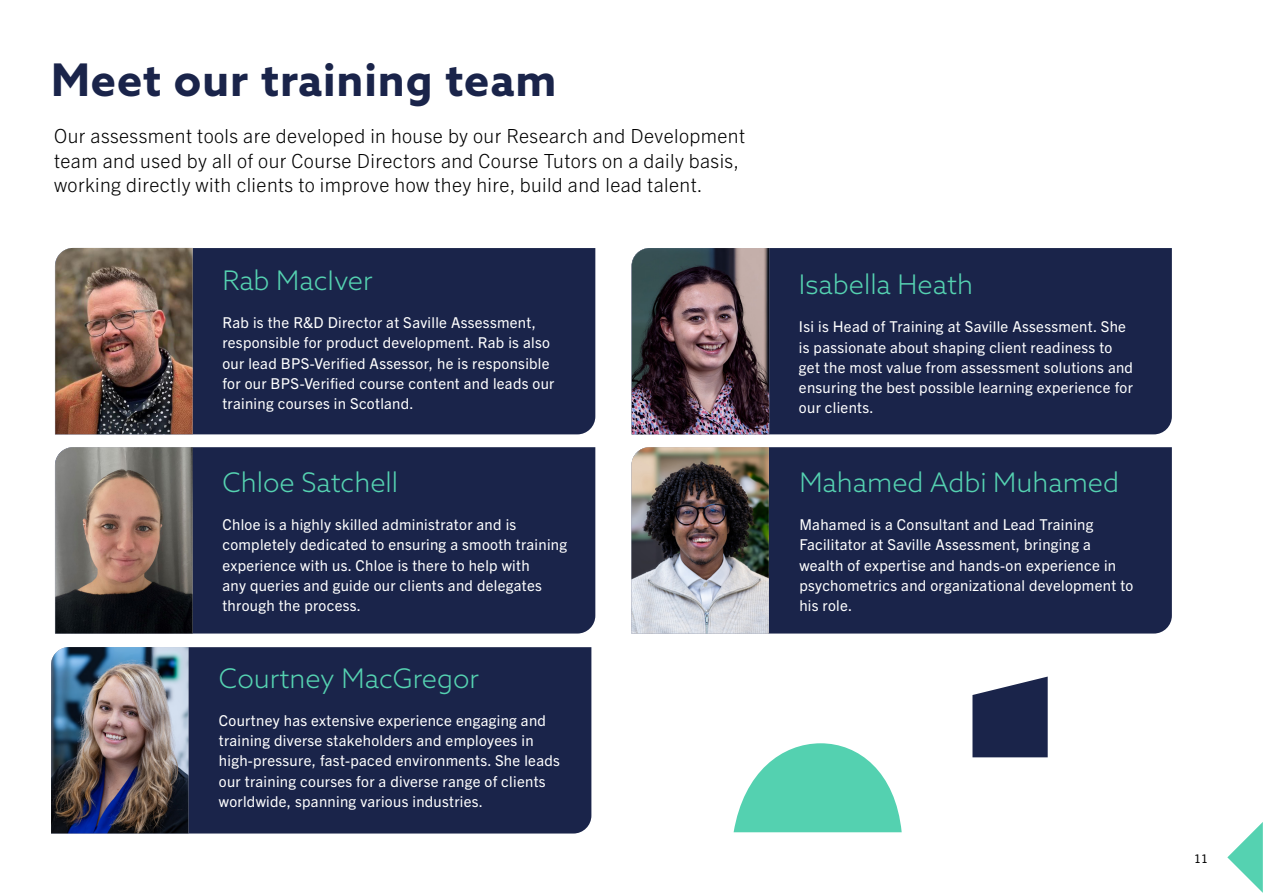
<style>
.page{position:relative;width:1263px;height:893px;background:#fff}
.page>*{position:absolute;margin:0;border:0;box-sizing:border-box;transform-origin:0 0}
.Title_Headline_30_36{font:700 45px "Azo Sans";letter-spacing:.02em;color:#1a244a}
.Subhead_18_21{font:300 27px "Azo Sans";color:#55d2b1}
.Intro_13_16_5{font:300 19.5px/24.8px "Trade Gothic Next LT Pro";letter-spacing:.02em;color:#000}
.Body_10_12_5{font:15px/20.2px "Trade Gothic Next LT Pro";letter-spacing:.02em;color:#fff}
.t1{font:12px "Trade Gothic Next LT Pro";color:#000}
</style>
<div class="page">
<svg style="left:1227px;top:822px;width:36px;height:71px"></svg>
<div style="left:193px;top:248px;width:402px;height:186px;background:#1a244a"></div>
<div style="left:193px;top:447px;width:402px;height:186px;background:#1a244a"></div>
<div style="left:769px;top:447px;width:403px;height:186px;background:#1a244a"></div>
<div style="left:631px;top:248px;width:541px;height:186px;background:#1a244a"></div>
<div style="left:188px;top:647px;width:403px;height:186px;background:#1a244a"></div>
<img style="left:55px;top:248px;width:138px;height:186px">
<img style="left:51px;top:647px;width:137px;height:186px">
<img style="left:55px;top:447px;width:138px;height:186px">
<img style="left:631px;top:447px;width:138px;height:186px">
<img style="left:632px;top:248px;width:137px;height:186px">
<svg style="left:972px;top:677px;width:76px;height:80px;background:#353e5f"></svg>
<svg style="left:734px;top:743px;width:168px;height:89px"></svg>
<p class="Title_Headline_30_36" style="left:51px;top:50px;width:507px">Meet our training team</p>
<p class="Intro_13_16_5" style="left:54px;top:122px;width:693px">Our assessment tools are developed in house by our Research and Development team and used by all of our Course Directors and Course Tutors on a daily basis, working directly with clients to improve how they hire, build and lead talent.</p>
<p class="Subhead_18_21" style="left:222px;top:263px;width:152px">Rab MacIver</p>
<p class="Body_10_12_5" style="left:222px;top:311px;width:334px">Rab is the R&amp;D Director at Saville Assessment, responsible for product development. Rab is also our lead BPS-Verified Assessor, he is responsible for our BPS-Verified course content and leads our training courses in Scotland.</p>
<p class="Subhead_18_21" style="left:222px;top:465px;width:177px">Chloe Satchell</p>
<p class="Body_10_12_5" style="left:222px;top:514px;width:346px">Chloe is a highly skilled administrator and is completely dedicated to ensuring a smooth training experience with us. Chloe is there to help with<br>any queries and guide our clients and delegates through the process.</p>
<p class="Subhead_18_21" style="left:219px;top:660px;width:262px">Courtney MacGregor</p>
<p class="Body_10_12_5" style="left:219px;top:709px;width:343px">Courtney has extensive experience engaging and training diverse stakeholders and employees in high-pressure, fast-paced environments. She leads our training courses for a diverse range of clients worldwide, spanning various industries.</p>
<p class="Subhead_18_21" style="left:799px;top:267px;width:176px">Isabella Heath</p>
<p class="Body_10_12_5" style="left:799px;top:316px;width:336px">Isi is Head of Training at Saville Assessment. She is passionate about shaping client readiness to get the most value from assessment solutions and ensuring the best possible learning experience for our clients.</p>
<p class="Subhead_18_21" style="left:799px;top:465px;width:321px">Mahamed Adbi Muhamed</p>
<p class="Body_10_12_5" style="left:799px;top:514px;width:336px">Mahamed is a Consultant and Lead Training Facilitator at Saville Assessment, bringing a wealth of expertise and hands-on experience in psychometrics and organizational development to his role.</p>
<p class="t1" style="left:1194px;top:850px;width:16px">11</p>
</div>
